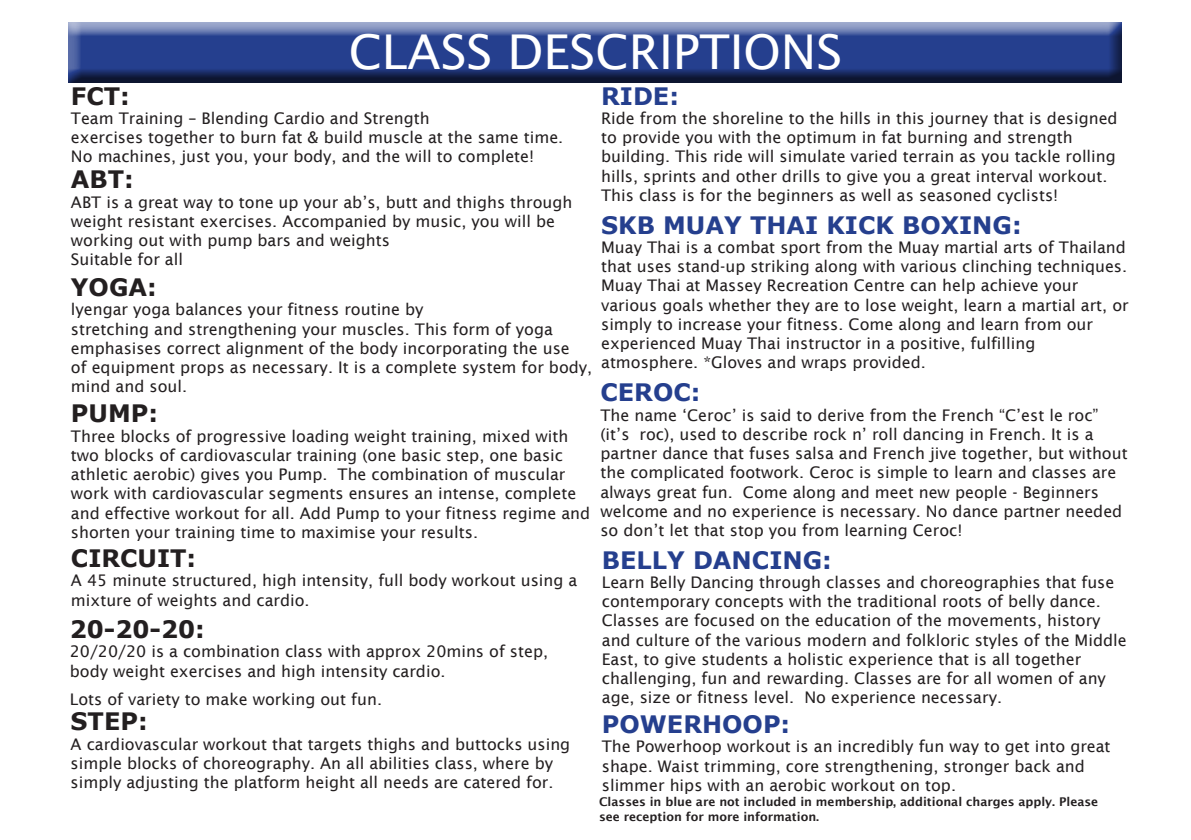
<style>
.page{position:relative;width:1191px;height:840px;background:#fff}
.page>*{position:absolute;margin:0;border:0;box-sizing:border-box;transform-origin:0 0}
.t1{font:48px "Lucida Sans";color:#fff}
.t2{font:700 24px "Verdana";color:#253f8e}
.t3{font:700 24px "Verdana";color:#231f20}
.t4{font:16px/19.2px "Lucida Sans";color:#231f20}
.t5{font:600 12px/14.4px "Lucida Sans";color:#231f20}
</style>
<div class="page">
<div style="left:66px;top:22px;width:1058px;height:62px;background:#231f20;opacity:.75"></div>
<p class="t1" style="left:349px;top:25px;width:495px">CLASS DESCRIPTIONS</p>
<p class="t3" style="left:71px;top:79px;width:60px">FCT:</p>
<p class="t4" style="left:71px;top:108px;width:360px">Team Training – Blending Cardio and Strength</p>
<p class="t4" style="left:71px;top:128px;width:494px">exercises together to burn fat &amp; build muscle at the same time.</p>
<p class="t4" style="left:71px;top:147px;width:465px">No machines, just you, your body, and the will to complete!</p>
<p class="t3" style="left:71px;top:162px;width:64px">ABT:</p>
<p class="t4" style="left:71px;top:192px;width:503px">ABT is a great way to tone up your ab’s, butt and thighs through weight resistant exercises. Accompanied by music, you will be working out with pump bars and weights</p>
<p class="t4" style="left:71px;top:250px;width:114px">Suitable for all</p>
<p class="t3" style="left:71px;top:270px;width:87px">YOGA:</p>
<p class="t4" style="left:71px;top:300px;width:354px">lyengar yoga balances your fitness routine by</p>
<p class="t4" style="left:71px;top:319px;width:483px">stretching and strengthening your muscles. This form of yoga</p>
<p class="t4" style="left:71px;top:338px;width:500px">emphasises correct alignment of the body incorporating the use</p>
<p class="t4" style="left:71px;top:357px;width:523px">of equipment props as necessary. It is a complete system for body, mind and soul.</p>
<p class="t3" style="left:71px;top:396px;width:89px">PUMP:</p>
<p class="t4" style="left:71px;top:426px;width:521px">Three blocks of progressive loading weight training, mixed with two blocks of cardiovascular training (one basic step, one basic athletic aerobic) gives you Pump. The combination of muscular work with cardiovascular segments ensures an intense, complete and effective workout for all. Add Pump to your fitness regime and shorten your training time to maximise your results.</p>
<p class="t3" style="left:71px;top:541px;width:127px">CIRCUIT:</p>
<p class="t4" style="left:71px;top:570px;width:508px">A 45 minute structured, high intensity, full body workout using a mixture of weights and cardio.</p>
<p class="t3" style="left:70px;top:612px;width:137px">20-20-20:</p>
<p class="t4" style="left:70px;top:641px;width:480px">20/20/20 is a combination class with approx 20mins of step,</p>
<p class="t4" style="left:70px;top:661px;width:377px">body weight exercises and high intensity cardio.</p>
<p class="t4" style="left:70px;top:689px;width:314px">Lots of variety to make working out fun.</p>
<p class="t3" style="left:71px;top:704px;width:79px">STEP:</p>
<p class="t4" style="left:71px;top:733px;width:501px">A cardiovascular workout that targets thighs and buttocks using simple blocks of choreography. An all abilities class, where by</p>
<p class="t4" style="left:71px;top:772px;width:484px">simply adjusting the platform height all needs are catered for.</p>
<p class="t2" style="left:601px;top:79px;width:79px">RIDE:</p>
<p class="t4" style="left:601px;top:108px;width:518px">Ride from the shoreline to the hills in this journey that is designed to provide you with the optimum in fat burning and strength</p>
<p class="t4" style="left:601px;top:147px;width:516px">building. This ride will simulate varied terrain as you tackle rolling hills, sprints and other drills to give you a great interval workout.</p>
<p class="t4" style="left:601px;top:185px;width:458px">This class is for the beginners as well as seasoned cyclists!</p>
<p class="t2" style="left:601px;top:208px;width:422px">SKB MUAY THAI KICK BOXING:</p>
<p class="t4" style="left:601px;top:237px;width:529px">Muay Thai is a combat sport from the Muay martial arts of Thailand that uses stand-up striking along with various clinching techniques.<br>Muay Thai at Massey Recreation Centre can help achieve your various goals whether they are to lose weight, learn a martial art, or simply to increase your fitness. Come along and learn from our</p>
<p class="t4" style="left:601px;top:333px;width:436px">experienced Muay Thai instructor in a positive, fulfilling</p>
<p class="t4" style="left:601px;top:353px;width:326px">atmosphere. *Gloves and wraps provided.</p>
<p class="t2" style="left:600px;top:375px;width:101px">CEROC:</p>
<p class="t4" style="left:600px;top:405px;width:529px">The name ‘Ceroc’ is said to derive from the French “C’est le roc” (it’s roc), used to describe rock n’ roll dancing in French. It is a partner dance that fuses salsa and French jive together, but without the complicated footwork. Ceroc is simple to learn and classes are always great fun. Come along and meet new people - Beginners welcome and no experience is necessary. No dance partner needed so don’t let that stop you from learning Ceroc!</p>
<p class="t2" style="left:602px;top:542px;width:231px">BELLY DANCING:</p>
<p class="t4" style="left:602px;top:572px;width:526px">Learn Belly Dancing through classes and choreographies that fuse contemporary concepts with the traditional roots of belly dance.<br>Classes are focused on the education of the movements, history and culture of the various modern and folkloric styles of the Middle East, to give students a holistic experience that is all together</p>
<p class="t4" style="left:602px;top:668px;width:505px">challenging, fun and rewarding. Classes are for all women of any age, size or fitness level. No experience necessary.</p>
<p class="t2" style="left:602px;top:707px;width:190px">POWERHOOP:</p>
<p class="t4" style="left:602px;top:736px;width:510px">The Powerhoop workout is an incredibly fun way to get into great shape. Waist trimming, core strengthening, stronger back and slimmer hips with an aerobic workout on top.</p>
<p class="t5" style="left:599px;top:794px;width:501px">Classes in blue are not included in membership, additional charges apply. Please see reception for more information.</p>
</div>
